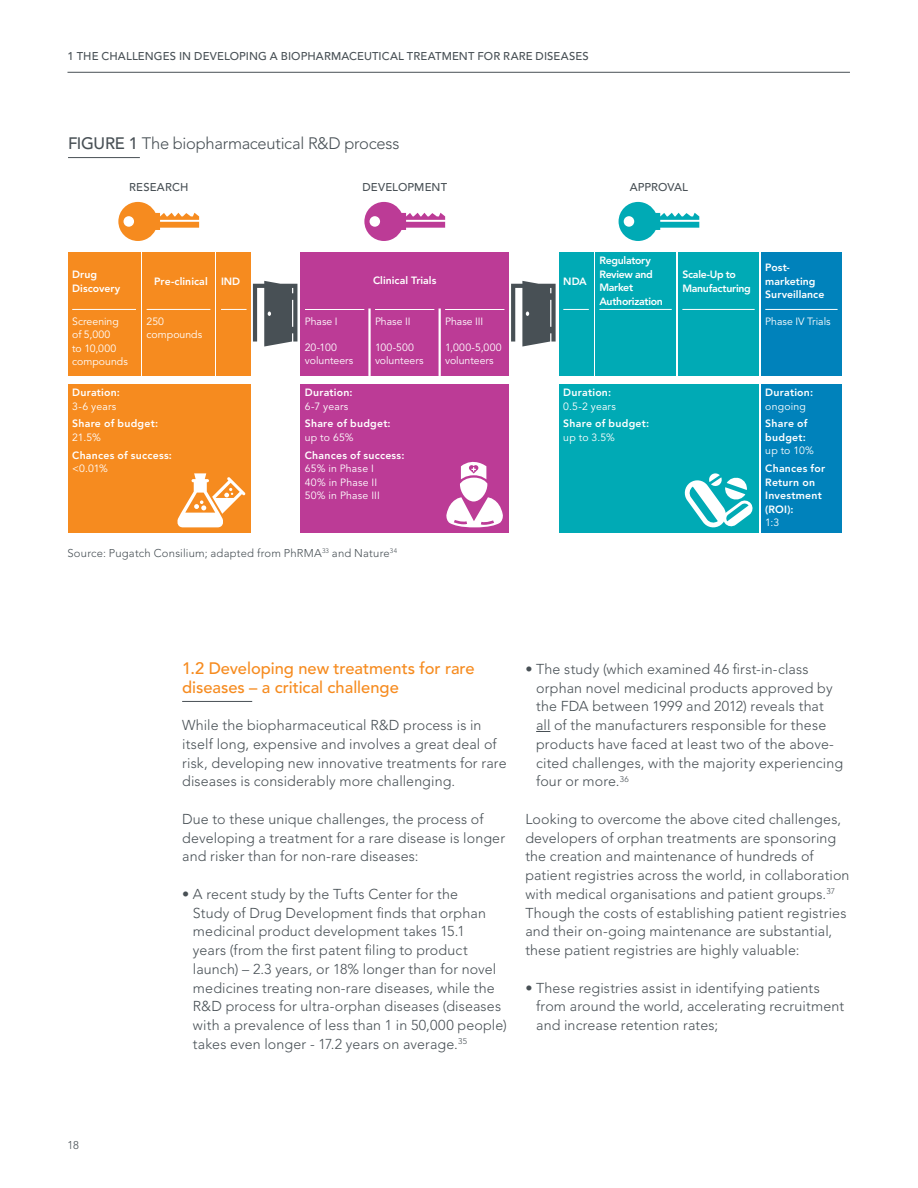
<style>
.page{position:relative;width:918px;height:1188px;background:#fff}
.page>*{position:absolute;margin:0;border:0;box-sizing:border-box;transform-origin:0 0}
.t1{font:500 16.5px/18.8px "Avenir";color:#f68b1f}
.t2{font:300 16.5px "Avenir";letter-spacing:-.015em;color:#485055}
.t3{font:300 14.25px/18.8px "Avenir";letter-spacing:.01em;color:#485055}
.t4{font:500 11.25px "Avenir";letter-spacing:.01em;color:#485055}
.t5{font:300 11.25px "Avenir";letter-spacing:.02em;color:#485055}
.t6{font:10.5px/13.5px "Avenir";letter-spacing:.005em;color:#fff}
.t7{font:800 10.5px/13.5px "Avenir";letter-spacing:.02em;color:#fff}
.t8{font:800 10.5px/13.5px "Avenir";letter-spacing:-.025em;color:#fff}
.s1{font-weight:500}
</style>
<div class="page">
<hr style="left:68px;top:72px;width:782px;height:1px;background:#485055">
<hr style="left:68px;top:157px;width:72px;height:1px;background:#485055">
<hr style="left:182px;top:701px;width:70px;height:1px;background:#485055">
<svg style="left:536px;top:731px;width:14px;height:1px"></svg>
<div style="left:761px;top:252px;width:81px;height:123px;background:#0082bb"></div>
<hr style="left:765px;top:309px;width:73px;height:1px;background:#fff">
<div style="left:678px;top:252px;width:81px;height:123px;background:#00aab5"></div>
<hr style="left:682px;top:309px;width:73px;height:1px;background:#fff">
<div style="left:68px;top:384px;width:183px;height:149px;background:#f68b1f"></div>
<div style="left:559px;top:384px;width:200px;height:149px;background:#00aab5"></div>
<div style="left:761px;top:384px;width:81px;height:149px;background:#0082bb"></div>
<div style="left:301px;top:252px;width:208px;height:123px;background:#bc3b96"></div>
<div style="left:68px;top:252px;width:72px;height:123px;background:#f68b1f"></div>
<hr style="left:72px;top:309px;width:64px;height:1px;background:#fff">
<div style="left:142px;top:252px;width:73px;height:123px;background:#f68b1f"></div>
<hr style="left:147px;top:309px;width:63px;height:1px;background:#fff">
<div style="left:217px;top:252px;width:34px;height:123px;background:#f68b1f"></div>
<svg style="left:221px;top:309px;width:26px;height:1px"></svg>
<div style="left:595px;top:252px;width:81px;height:123px;background:#00aab5"></div>
<hr style="left:599px;top:309px;width:73px;height:1px;background:#fff">
<div style="left:559px;top:252px;width:34px;height:123px;background:#00aab5"></div>
<svg style="left:563px;top:309px;width:26px;height:1px"></svg>
<svg style="left:118px;top:202px;width:81px;height:39px"></svg>
<svg style="left:364px;top:202px;width:81px;height:39px"></svg>
<svg style="left:619px;top:202px;width:80px;height:39px"></svg>
<div style="left:301px;top:384px;width:208px;height:149px;background:#bc3b96"></div>
<svg style="left:177px;top:473px;width:68px;height:54px"></svg>
<svg style="left:684px;top:473px;width:69px;height:55px"></svg>
<svg style="left:253px;top:281px;width:44px;height:66px"></svg>
<svg style="left:511px;top:281px;width:45px;height:66px"></svg>
<svg style="left:446px;top:461px;width:57px;height:67px"></svg>
<hr style="left:305px;top:309px;width:59px;height:1px;background:#fff">
<hr style="left:375px;top:309px;width:59px;height:1px;background:#fff">
<hr style="left:445px;top:309px;width:59px;height:1px;background:#fff">
<hr style="left:439px;top:309px;width:2px;height:67px;background:#fff">
<hr style="left:368px;top:309px;width:3px;height:67px;background:#fff">
<p class="t4" style="left:68px;top:49px;width:523px">1 THE CHALLENGES IN DEVELOPING A BIOPHARMACEUTICAL TREATMENT FOR RARE DISEASES</p>
<p class="t2" style="left:68px;top:133px;width:333px"><span class="s1">FIGURE 1</span> The biopharmaceutical R&amp;D process</p>
<p class="t4" style="left:129px;top:181px;width:61px">RESEARCH</p>
<p class="t4" style="left:630px;top:181px;width:60px">APPROVAL</p>
<p class="t4" style="left:362px;top:181px;width:86px">DEVELOPMENT</p>
<p class="t7" style="left:72px;top:268px;width:50px">Drug<br>Discovery</p>
<p class="t8" style="left:599px;top:254px;width:65px">Regulatory<br>Review and<br>Market<br>Authorization</p>
<p class="t7" style="left:154px;top:274px;width:55px">Pre-clinical</p>
<p class="t7" style="left:221px;top:274px;width:21px">IND</p>
<p class="t8" style="left:682px;top:268px;width:70px">Scale-Up to<br>Manufacturing</p>
<p class="t7" style="left:765px;top:261px;width:61px">Post&shy;marketing<br>Surveillance</p>
<p class="t7" style="left:373px;top:274px;width:65px">Clinical Trials</p>
<p class="t7" style="left:563px;top:274px;width:25px">NDA</p>
<p class="t6" style="left:72px;top:315px;width:57px">Screening of 5,000<br>to 10,000 compounds</p>
<p class="t6" style="left:147px;top:315px;width:57px">250 compounds</p>
<p class="t7" style="left:72px;top:386px;width:49px">Duration:</p>
<p class="t6" style="left:72px;top:400px;width:46px">3-6 years</p>
<p class="t7" style="left:72px;top:417px;width:87px">Share of budget:</p>
<p class="t6" style="left:72px;top:431px;width:30px">21.5%</p>
<p class="t7" style="left:72px;top:448px;width:101px">Chances of success:</p>
<p class="t6" style="left:72px;top:462px;width:37px">&lt;0.01%</p>
<p class="t6" style="left:305px;top:315px;width:34px">Phase I</p>
<p class="t6" style="left:305px;top:341px;width:50px">20-100 volunteers</p>
<p class="t6" style="left:375px;top:315px;width:37px">Phase II</p>
<p class="t6" style="left:375px;top:341px;width:50px">100-500 volunteers</p>
<p class="t7" style="left:305px;top:386px;width:49px">Duration:</p>
<p class="t6" style="left:305px;top:400px;width:45px">6-7 years</p>
<p class="t7" style="left:305px;top:417px;width:87px">Share of budget:</p>
<p class="t6" style="left:305px;top:431px;width:50px">up to 65%</p>
<p class="t7" style="left:305px;top:448px;width:101px">Chances of success:</p>
<p class="t6" style="left:305px;top:462px;width:77px">65% in Phase I<br>40% in Phase II<br>50% in Phase III</p>
<p class="t5" style="left:68px;top:547px;width:331px">Source: Pugatch Consilium; adapted from PhRMA<sup>33</sup> and Nature<sup>34</sup></p>
<p class="t6" style="left:445px;top:315px;width:40px">Phase III</p>
<p class="t6" style="left:445px;top:341px;width:58px">1,000-5,000 volunteers</p>
<p class="t7" style="left:563px;top:386px;width:49px">Duration:</p>
<p class="t6" style="left:563px;top:400px;width:54px">0.5-2 years</p>
<p class="t7" style="left:563px;top:417px;width:87px">Share of budget:</p>
<p class="t6" style="left:563px;top:431px;width:53px">up to 3.5%</p>
<p class="t6" style="left:765px;top:315px;width:67px">Phase IV Trials</p>
<p class="t7" style="left:765px;top:386px;width:49px">Duration:</p>
<p class="t6" style="left:765px;top:400px;width:42px">ongoing</p>
<p class="t7" style="left:765px;top:417px;width:44px">Share of budget:</p>
<p class="t6" style="left:765px;top:444px;width:50px">up to 10%</p>
<p class="t7" style="left:765px;top:462px;width:61px">Chances for<br>Return on<br>Investment (ROI):</p>
<p class="t6" style="left:765px;top:516px;width:16px">1:3</p>
<p class="t5" style="left:68px;top:1138px;width:13px">18</p>
<p class="t1" style="left:182px;top:659px;width:294px">1.2 Developing new treatments for rare diseases – a critical challenge</p>
<p class="t3" style="left:182px;top:716px;width:326px">While the biopharmaceutical R&amp;D process is in itself long, expensive and involves a great deal of risk, developing new innovative treatments for rare diseases is considerably more challenging.</p>
<p class="t3" style="left:182px;top:810px;width:324px">Due to these unique challenges, the process of developing a treatment for a rare disease is longer and risker than for non-rare diseases:</p>
<p class="t3" style="left:193px;top:885px;width:315px;text-indent:-11px">• A recent study by the Tufts Center for the<br>Study of Drug Development finds that orphan medicinal product development takes 15.1<br>years (from the first patent filing to product launch) – 2.3 years, or 18% longer than for novel medicines treating non-rare diseases, while the R&amp;D process for ultra-orphan diseases (diseases with a prevalence of less than 1 in 50,000 people) takes even longer - 17.2 years on average.<sup>35</sup></p>
<p class="t3" style="left:536px;top:660px;width:308px;text-indent:-11px">• The study (which examined 46 first-in-class orphan novel medicinal products approved by the FDA between 1999 and 2012) reveals that<br>all of the manufacturers responsible for these products have faced at least two of the above&shy;cited challenges, with the majority experiencing four or more.<sup>36</sup></p>
<p class="t3" style="left:525px;top:810px;width:326px">Looking to overcome the above cited challenges, developers of orphan treatments are sponsoring the creation and maintenance of hundreds of patient registries across the world, in collaboration with medical organisations and patient groups.<sup>37<br></sup>Though the costs of establishing patient registries and their on-going maintenance are substantial, these patient registries are highly valuable:</p>
<p class="t3" style="left:536px;top:978px;width:310px;text-indent:-11px">• These registries assist in identifying patients from around the world, accelerating recruitment and increase retention rates;</p>
</div>
